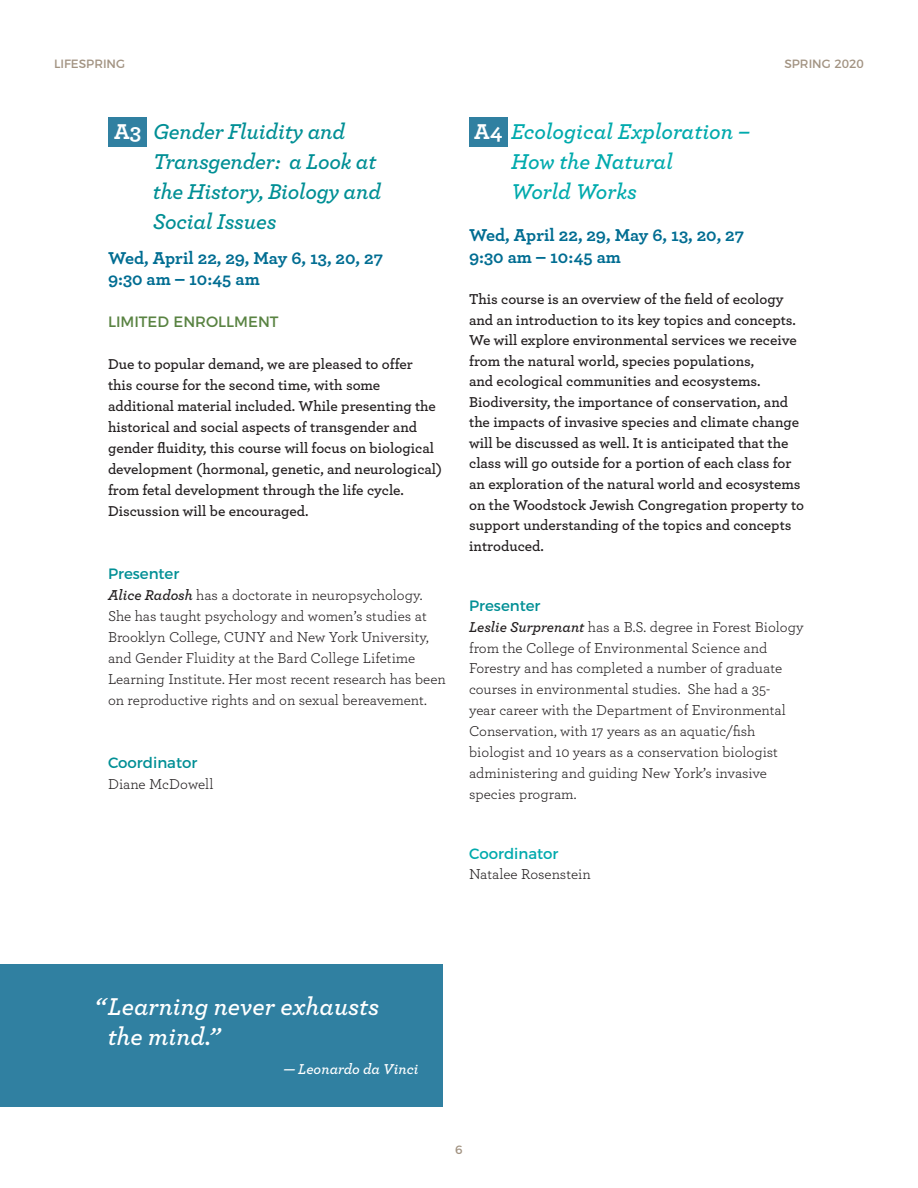
<style>
.page{position:relative;width:918px;height:1188px;background:#fff}
.page>*{position:absolute;margin:0;border:0;box-sizing:border-box;transform-origin:0 0}
.t1{font:25.5px/30px "Archer Semibold LF Italic";color:#fff}
.t2{font:22.5px/30px "Archer Semibold LF Italic";letter-spacing:-.01em;color:#008f95}
.t3{font:22.5px/30px "Archer Semibold LF Italic";color:#00aaad}
.t4{font:700 18px/21px "Archer";color:#016d92}
.t5{font:600 15px/20.5px "Archer";color:#231f20}
.t6{font:15px/20.9px "Archer";color:#231f20}
.t7{font:15px "Montserrat";color:#008f95}
.t8{font:15px "Montserrat";color:#598342}
.t9{font:15px "Archer Semibold LF Italic";color:#fff}
.t10{font:15px "Montserrat";color:#00aaad}
.t11{font:12px "Montserrat";color:#a29382}
.s1{font-family:"Archer";font-weight:700;color:#fff}
.s2{font-family:"Archer Semibold LF Italic"}
</style>
<div class="page">
<div style="left:469px;top:118px;width:39px;height:29px;background:#3080a1"></div>
<div style="left:108px;top:118px;width:39px;height:29px;background:#3080a1"></div>
<div style="left:0;top:964px;width:443px;height:143px;background:#3080a1"></div>
<p class="t11" style="left:54px;top:54px;width:73px">LIFESPRING</p>
<p class="t11" style="left:784px;top:54px;width:81px">SPRING 2020</p>
<h2 class="t2" style="left:153px;top:116px;width:230px;text-indent:-39px"><span class="s1">A3</span> Gender Fluidity and<br>Transgender: a Look at the History, Biology and<br>Social Issues</h2>
<p class="t4" style="left:108px;top:246px;width:277px">Wed, April 22, 29, May 6, 13, 20, 27<br>9:30 am – 10:45 am</p>
<p class="t8" style="left:108px;top:310px;width:172px">LIMITED ENROLLMENT</p>
<p class="t5" style="left:108px;top:353px;width:336px;line-height:21px">Due to popular demand, we are pleased to offer<br>this course for the second time, with some additional material included. While presenting the historical and social aspects of transgender and gender fluidity, this course will focus on biological development (hormonal, genetic, and neurological) from fetal development through the life cycle.<br>Discussion will be encouraged.</p>
<p class="t7" style="left:108px;top:562px;width:73px">Presenter</p>
<p class="t6" style="left:108px;top:584px;width:339px"><span class="s2">Alice Radosh</span> has a doctorate in neuropsychology.<br>She has taught psychology and women’s studies at Brooklyn College, CUNY and New York University, and Gender Fluidity at the Bard College Lifetime Learning Institute. Her most recent research has been on reproductive rights and on sexual bereavement.</p>
<p class="t7" style="left:108px;top:751px;width:91px">Coordinator</p>
<p class="t6" style="left:108px;top:773px;width:107px">Diane McDowell</p>
<h2 class="t3" style="left:511px;top:116px;width:240px;text-indent:-37px"><span class="s1">A4</span> Ecological Exploration –<br>How the Natural<br>World Works</h2>
<p class="t4" style="left:469px;top:224px;width:277px">Wed, April 22, 29, May 6, 13, 20, 27<br>9:30 am – 10:45 am</p>
<p class="t5" style="left:469px;top:288px;width:336px">This course is an overview of the field of ecology and an introduction to its key topics and concepts.<br>We will explore environmental services we receive from the natural world, species populations,<br>and ecological communities and ecosystems.<br>Biodiversity, the importance of conservation, and the impacts of invasive species and climate change will be discussed as well. It is anticipated that the class will go outside for a portion of each class for an exploration of the natural world and ecosystems on the Woodstock Jewish Congregation property to support understanding of the topics and concepts introduced.</p>
<p class="t7" style="left:469px;top:594px;width:73px">Presenter</p>
<p class="t6" style="left:469px;top:616px;width:336px"><span class="s2">Leslie Surprenant</span> has a B.S. degree in Forest Biology from the College of Environmental Science and Forestry and has completed a number of graduate courses in environmental studies. She had a 35-<br>year career with the Department of Environmental Conservation, with 17 years as an aquatic/fish biologist and 10 years as a conservation biologist administering and guiding New York’s invasive species program.</p>
<p class="t10" style="left:469px;top:841px;width:91px">Coordinator</p>
<p class="t6" style="left:469px;top:864px;width:123px">Natalee Rosenstein</p>
<h1 class="t1" style="left:108px;top:991px;width:273px;text-indent:-13px">“Learning never exhausts the mind.”</h1>
<p class="t9" style="left:283px;top:1059px;width:137px">— Leonardo da Vinci</p>
<p class="t11" style="left:455px;top:1141px;width:9px">6</p>
</div>
